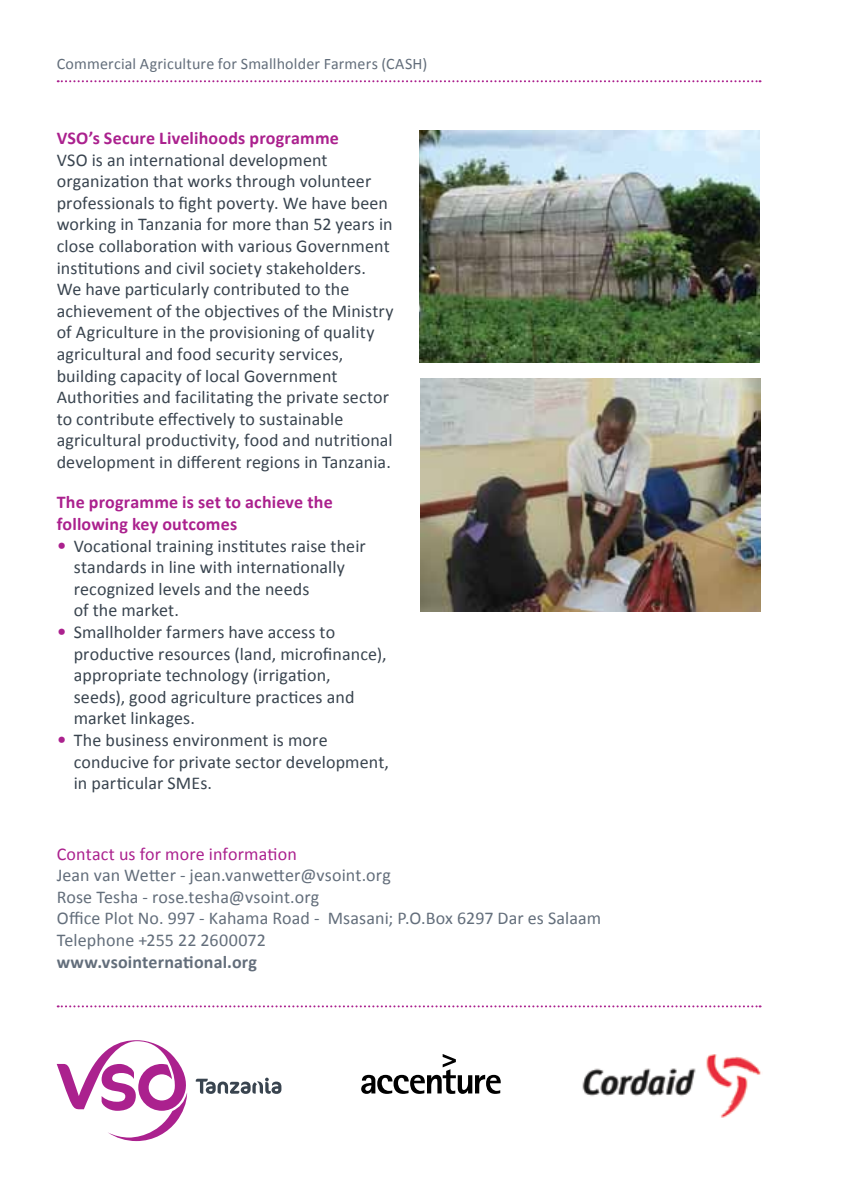
<style>
.page{position:relative;width:842px;height:1191px;background:#fff}
.page>*{position:absolute;margin:0;border:0;box-sizing:border-box;transform-origin:0 0}
.t1{font:18px/21.6px "Calibri";letter-spacing:.005em;color:#39444f}
.t2{font:18px/21.6px "Calibri";letter-spacing:.005em;color:#636e7b}
.t3{font:700 18px/21.6px "Calibri";letter-spacing:.01em;color:#ab218e}
.t4{font:18px "Calibri";letter-spacing:.01em;color:#ab218e}
.t5{font:700 18px "Calibri";letter-spacing:.01em;color:#636e7b}
.t6{font:16px "Calibri";letter-spacing:.01em;color:#636e7b}
.s1{font-size:20px;color:#ab218e}
</style>
<div class="page">
<svg style="left:58px;top:1005px;width:703px;height:2px"></svg>
<svg style="left:57px;top:1040px;width:130px;height:101px"></svg>
<svg style="left:196px;top:1077px;width:85px;height:16px"></svg>
<svg style="left:361px;top:1054px;width:140px;height:39px"></svg>
<img style="left:582px;top:1054px;width:179px;height:64px">
<img style="left:420px;top:130px;width:340px;height:233px">
<img style="left:420px;top:378px;width:340px;height:233px">
<svg style="left:58px;top:80px;width:702px;height:2px"></svg>
<p class="t6" style="left:57px;top:53px;width:372px">Commercial Agriculture for Smallholder Farmers (CASH)</p>
<p class="t3" style="left:57px;top:126px;width:284px">VSO’s Secure Livelihoods programme</p>
<p class="t1" style="left:57px;top:148px;width:338px">VSO is an international development organization that works through volunteer professionals to fight poverty. We have been working in Tanzania for more than 52 years in close collaboration with various Government institutions and civil society stakeholders.<br>We have particularly contributed to the achievement of the objectives of the Ministry of Agriculture in the provisioning of quality agricultural and food security services, building capacity of local Government Authorities and facilitating the private sector to contribute effectively to sustainable agricultural productivity, food and nutritional development in different regions in Tanzania.</p>
<p class="t3" style="left:57px;top:490px;width:277px">The programme is set to achieve the following key outcomes</p>
<p class="t1" style="left:74px;top:534px;width:294px;text-indent:-17px"><span class="s1">•</span> Vocational training institutes raise their standards in line with internationally recognized levels and the needs<br>of the market.</p>
<p class="t1" style="left:74px;top:620px;width:314px;text-indent:-17px"><span class="s1">•</span> Smallholder farmers have access to productive resources (land, microfinance), appropriate technology (irrigation, seeds), good agriculture practices and market linkages.</p>
<p class="t1" style="left:74px;top:728px;width:317px;text-indent:-17px"><span class="s1">•</span> The business environment is more conducive for private sector development, in particular SMEs.</p>
<p class="t4" style="left:57px;top:842px;width:242px">Contact us for more information</p>
<p class="t2" style="left:57px;top:863px;width:546px">Jean van Wetter - jean.vanwetter@vsoint.org<br>Rose Tesha - rose.tesha@vsoint.org<br>Office Plot No. 997 - Kahama Road - Msasani; P.O.Box 6297 Dar es Salaam Telephone +255 22 2600072</p>
<p class="t5" style="left:57px;top:950px;width:202px">www.vsointernational.org</p>
</div>
